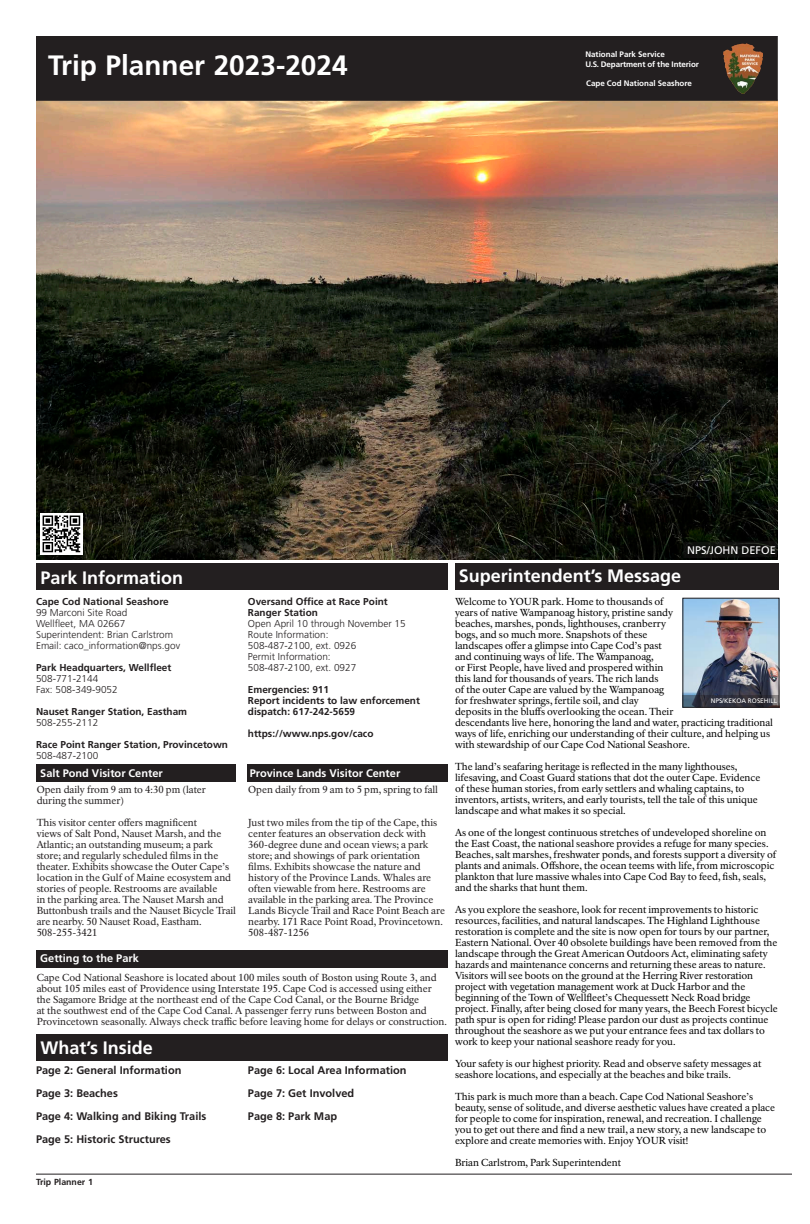
<style>
.page{position:relative;width:810px;height:1224px;background:#fff}
.page>*{position:absolute;margin:0;border:0;box-sizing:border-box;transform-origin:0 0}
.t1{font:700 28px "Frutiger LT Std";color:#fff}
.t2{font:700 18px "Frutiger LT Std";color:#fff}
.t3{font:700 11px "Frutiger LT Std";color:#231f20}
.t4{font:700 11px "Frutiger LT Std";color:#fff}
.t5{font:11px "Frutiger LT Std";color:#fff}
.t6{font:10px/11px "NPS Rawlinson OT";letter-spacing:-.005em;color:#000}
.t7{font:10px/11px "NPS Rawlinson OT";letter-spacing:-.005em;color:#231f20}
.t8{font:300 10px/11px "Frutiger LT Std";color:#231f20}
.t9{font:700 10px/11px "Frutiger LT Std";color:#231f20}
.t10{font:700 8.8px "Frutiger LT Std";color:#231f20}
.t11{font:700 8px/10px "Frutiger LT Std";color:#fff}
.t12{font:6.5px "Frutiger LT Std";color:#fff}
.s1{font-weight:700}
.s2{font-weight:300}
</style>
<div class="page">
<img style="left:36px;top:101px;width:742px;height:459px">
<div style="left:36px;top:36px;width:741px;height:64px;background:#231f20"></div>
<div style="left:36px;top:36px;width:742px;height:65px;border:1px solid #231f20"></div>
<div style="left:36px;top:1034px;width:412px;height:27px;background:#231f20"></div>
<div style="left:455px;top:564px;width:323px;height:26px;background:#231f20"></div>
<div style="left:36px;top:564px;width:412px;height:26px;background:#231f20"></div>
<hr style="left:36px;top:1174px;width:756px;height:1px;background:#231f20">
<div style="left:36px;top:764px;width:200px;height:18px;background:#231f20"></div>
<div style="left:247px;top:764px;width:201px;height:18px;background:#231f20"></div>
<div style="left:37px;top:950px;width:411px;height:18px;background:#231f20"></div>
<svg style="left:683px;top:541px;width:94px;height:17px;background:#0f110e"></svg>
<img style="left:684px;top:600px;width:93px;height:96px">
<div style="left:682px;top:598px;width:97px;height:110px;border:1px solid #231f20"></div>
<svg style="left:683px;top:696px;width:96px;height:11px"></svg>
<img style="left:40px;top:513px;width:42px;height:42px">
<img style="left:724px;top:43px;width:39px;height:51px">
<h1 class="t1" style="left:48px;top:48px;width:301px">Trip Planner 2023-2024</h1>
<p class="t11" style="left:585px;top:49px;width:115px">National Park Service<br>U.S. Department of the Interior</p>
<p class="t11" style="left:586px;top:78px;width:107px">Cape Cod National Seashore</p>
<p class="t5" style="left:687px;top:544px;width:90px">NPS/JOHN DEFOE</p>
<h2 class="t2" style="left:40px;top:567px;width:144px">Park Information</h2>
<h2 class="t2" style="left:459px;top:565px;width:224px">Superintendent’s Message</h2>
<p class="t8" style="left:36px;top:597px;width:146px"><span class="s1">Cape Cod National Seashore<br></span>99 Marconi Site Road<br>Wellfleet, MA 02667<br>Superintendent: Brian Carlstrom<br>Email: caco_information@nps.gov</p>
<p class="t8" style="left:36px;top:663px;width:137px"><span class="s1">Park Headquarters, Wellfleet<br></span>508-771-2144<br>Fax: 508-349-9052</p>
<p class="t9" style="left:36px;top:706px;width:153px">Nauset Ranger Station, Eastham<br><span class="s2">508-255-2112</span></p>
<p class="t9" style="left:36px;top:739px;width:194px">Race Point Ranger Station, Provincetown<br><span class="s2">508-487-2100</span></p>
<p class="t8" style="left:248px;top:597px;width:159px"><span class="s1">Oversand Office at Race Point<br>Ranger Station<br></span>Open April 10 through November 15<br>Route Information:<br>508-487-2100, ext. 0926<br>Permit Information:<br>508-487-2100, ext. 0927</p>
<p class="t9" style="left:248px;top:684px;width:174px">Emergencies: 911<br>Report incidents to law enforcement dispatch: 617-242-5659</p>
<p class="t9" style="left:248px;top:728px;width:127px">https://www.nps.gov/caco</p>
<h3 class="t4" style="left:40px;top:766px;width:124px">Salt Pond Visitor Center</h3>
<h3 class="t4" style="left:250px;top:766px;width:152px">Province Lands Visitor Center</h3>
<p class="t7" style="left:37px;top:784px;width:171px">Open daily from 9 am to 4:30 pm (later during the summer)</p>
<p class="t7" style="left:37px;top:817px;width:201px">This visitor center offers magnificent<br>views of Salt Pond, Nauset Marsh, and the Atlantic; an outstanding museum; a park store; and regularly scheduled films in the theater. Exhibits showcase the Outer Cape’s location in the Gulf of Maine ecosystem and stories of people. Restrooms are available<br>in the parking area. The Nauset Marsh and Buttonbush trails and the Nauset Bicycle Trail are nearby. 50 Nauset Road, Eastham.<br>508-255-3421</p>
<p class="t7" style="left:248px;top:784px;width:191px">Open daily from 9 am to 5 pm, spring to fall</p>
<p class="t7" style="left:248px;top:817px;width:198px">Just two miles from the tip of the Cape, this center features an observation deck with 360-degree dune and ocean views; a park store; and showings of park orientation films. Exhibits showcase the nature and history of the Province Lands. Whales are often viewable from here. Restrooms are available in the parking area. The Province Lands Bicycle Trail and Race Point Beach are nearby. 171 Race Point Road, Provincetown.<br>508-487-1256</p>
<h3 class="t4" style="left:40px;top:952px;width:100px">Getting to the Park</h3>
<p class="t7" style="left:37px;top:973px;width:412px">Cape Cod National Seashore is located about 100 miles south of Boston using Route 3, and about 105 miles east of Providence using Interstate 195. Cape Cod is accessed using either the Sagamore Bridge at the northeast end of the Cape Cod Canal, or the Bourne Bridge<br>at the southwest end of the Cape Cod Canal. A passenger ferry runs between Boston and Provincetown seasonally. Always check traffic before leaving home for delays or construction.</p>
<h2 class="t2" style="left:40px;top:1037px;width:114px">What’s Inside</h2>
<p class="t3" style="left:36px;top:1064px;width:147px">Page 2: General Information</p>
<p class="t3" style="left:36px;top:1087px;width:83px">Page 3: Beaches</p>
<p class="t3" style="left:36px;top:1110px;width:172px">Page 4: Walking and Biking Trails</p>
<p class="t3" style="left:36px;top:1133px;width:136px">Page 5: Historic Structures</p>
<p class="t10" style="left:36px;top:1177px;width:58px">Trip Planner 1</p>
<p class="t3" style="left:248px;top:1064px;width:160px">Page 6: Local Area Information</p>
<p class="t3" style="left:248px;top:1087px;width:108px">Page 7: Get Involved</p>
<p class="t3" style="left:248px;top:1110px;width:91px">Page 8: Park Map</p>
<p class="t6" style="left:455px;top:596px;width:319px">Welcome to YOUR park. Home to thousands of<br>years of native Wampanoag history, pristine sandy<br>beaches, marshes, ponds, lighthouses, cranberry<br>bogs, and so much more. Snapshots of these<br>landscapes offer a glimpse into Cape Cod’s past<br>and continuing ways of life. The Wampanoag,<br>or First People, have lived and prospered within<br>this land for thousands of years. The rich lands<br>of the outer Cape are valued by the Wampanoag<br>for freshwater springs, fertile soil, and clay<br>deposits in the bluffs overlooking the ocean. Their<br>descendants live here, honoring the land and water, practicing traditional ways of life, enriching our understanding of their culture, and helping us with stewardship of our Cape Cod National Seashore.</p>
<p class="t6" style="left:455px;top:761px;width:307px">The land’s seafaring heritage is reflected in the many lighthouses, lifesaving, and Coast Guard stations that dot the outer Cape. Evidence of these human stories, from early settlers and whaling captains, to inventors, artists, writers, and early tourists, tell the tale of this unique landscape and what makes it so special.</p>
<p class="t6" style="left:455px;top:827px;width:323px">As one of the longest continuous stretches of undeveloped shoreline on the East Coast, the national seashore provides a refuge for many species.<br>Beaches, salt marshes, freshwater ponds, and forests support a diversity of plants and animals. Offshore, the ocean teems with life, from microscopic plankton that lure massive whales into Cape Cod Bay to feed, fish, seals, and the sharks that hunt them.</p>
<p class="t6" style="left:455px;top:904px;width:324px">As you explore the seashore, look for recent improvements to historic resources, facilities, and natural landscapes. The Highland Lighthouse restoration is complete and the site is now open for tours by our partner, Eastern National. Over 40 obsolete buildings have been removed from the landscape through the Great American Outdoors Act, eliminating safety hazards and maintenance concerns and returning these areas to nature.<br>Visitors will see boots on the ground at the Herring River restoration project with vegetation management work at Duck Harbor and the beginning of the Town of Wellfleet’s Chequessett Neck Road bridge project. Finally, after being closed for many years, the Beech Forest bicycle path spur is open for riding! Please pardon our dust as projects continue throughout the seashore as we put your entrance fees and tax dollars to work to keep your national seashore ready for you.</p>
<p class="t6" style="left:455px;top:1058px;width:308px">Your safety is our highest priority. Read and observe safety messages at seashore locations, and especially at the beaches and bike trails.</p>
<p class="t6" style="left:455px;top:1091px;width:322px">This park is much more than a beach. Cape Cod National Seashore’s beauty, sense of solitude, and diverse aesthetic values have created a place for people to come for inspiration, renewal, and recreation. I challenge you to get out there and find a new trail, a new story, a new landscape to explore and create memories with. Enjoy YOUR visit!</p>
<p class="t6" style="left:455px;top:1157px;width:168px">Brian Carlstrom, Park Superintendent</p>
<p class="t12" style="left:711px;top:697px;width:68px">NPS/KEKOA ROSEHILL</p>
</div>
